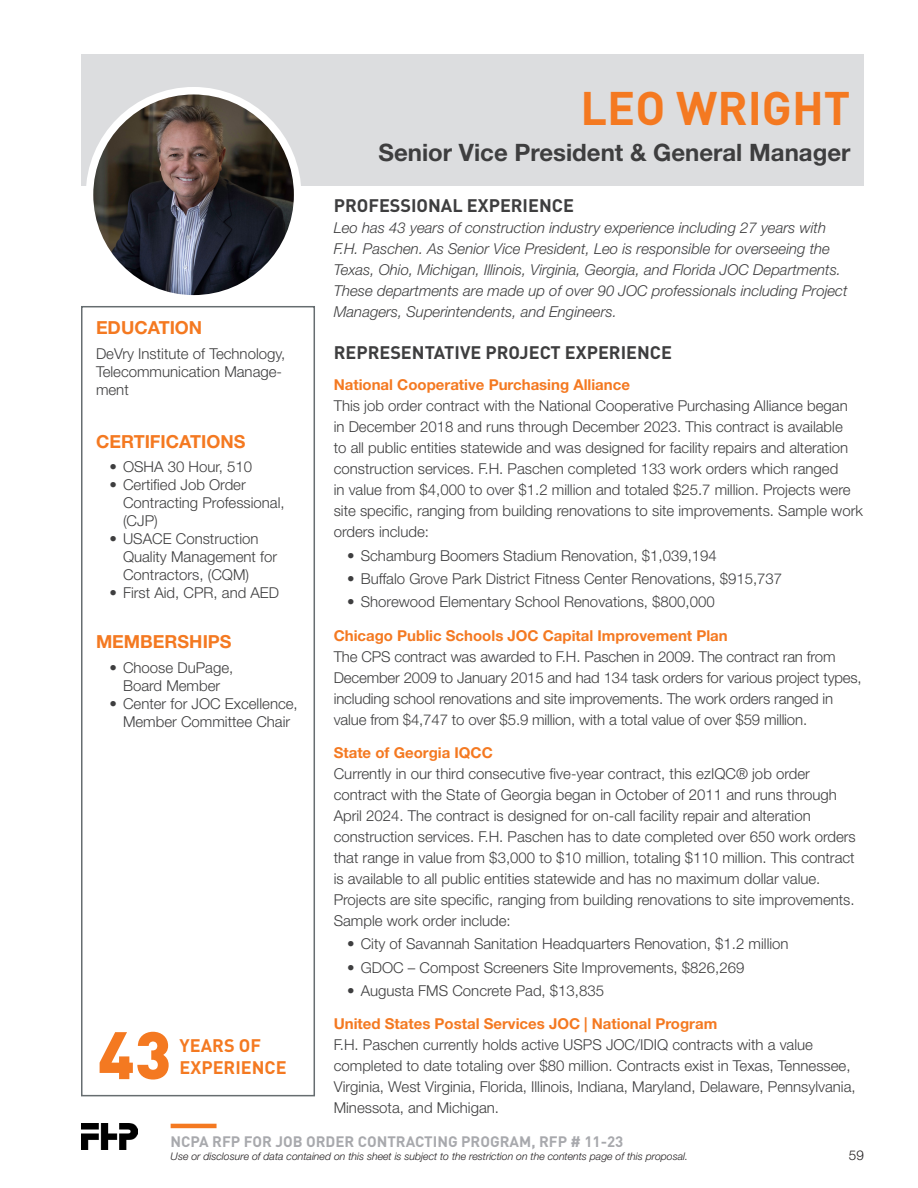
<style>
.page{position:relative;width:918px;height:1188px;background:#fff}
.page>*{position:absolute;margin:0;border:0;box-sizing:border-box;transform-origin:0 0}
.Years_Exp{font:900 66px "DIN";color:#f47921}
.Resume_Name{font:700 46.5px "DIN";color:#f47921}
.Resume_Title{font:700 24px "Helvetica Neue LT Std";color:#3e3e3f}
.Headers{font:700 18px "DIN";color:#3e3e3f}
.Side_Bar_Header{font:700 18px "Helvetica Neue LT Std";color:#f47921}
.Years_of_Experience{font:700 18px/21.6px "DIN";color:#f47921}
.Resume_Body_Copy{font:300 15px/21px "Helvetica Neue LT Std";color:#3e3e3f}
.Experience_Body_Copy{font:italic 300 15px/21px "Helvetica Neue LT Std";color:#3e3e3f}
.Project_Name{font:700 15px "Helvetica Neue LT Std";color:#f47921}
.Side_Bar_Body_Copy{font:300 15px/18px "Helvetica Neue LT Std";color:#3e3e3f}
.t1{font:700 15px "DIN";color:#a8a9ad}
.t2{font:300 13.5px "Helvetica Neue LT Std";color:#231f20}
.t3{font:italic 300 10.5px "Helvetica Neue LT Std";color:#231f20}
</style>
<div class="page">
<img style="left:81px;top:1124px;width:56px;height:26px">
<hr style="left:171px;top:1124px;width:46px;height:4px;background:#f47921">
<div style="left:81px;top:306px;width:234px;height:790px;border:2px solid #666d70"></div>
<div style="left:81px;top:54px;width:783px;height:132px;background:#dcdddf"></div>
<img style="left:90px;top:91px;width:208px;height:208px;border-radius:104px">
<div style="left:86px;top:87px;width:215px;height:216px;border:8px solid #fff;border-radius:50%"></div>
<p class="Side_Bar_Header" style="left:96px;top:316px;width:108px">EDUCATION</p>
<p class="Side_Bar_Body_Copy" style="left:96px;top:344px;width:191px">DeVry Institute of Technology,<br>Telecommunication Manage&shy;ment</p>
<p class="Side_Bar_Header" style="left:96px;top:430px;width:151px">CERTIFICATIONS</p>
<p class="Resume_Body_Copy" style="left:110px;top:456px;width:144px">• OSHA 30 Hour, 510</p>
<p class="Resume_Body_Copy" style="left:123px;top:476px;width:163px;line-height:18px;text-indent:-14px">• Certified Job Order<br>Contracting Professional, (CJP)</p>
<p class="Resume_Body_Copy" style="left:123px;top:530px;width:156px;line-height:18px;text-indent:-14px">• USACE Construction<br>Quality Management for<br>Contractors, (CQM)</p>
<p class="Resume_Body_Copy" style="left:110px;top:582px;width:171px">• First Aid, CPR, and AED</p>
<p class="Side_Bar_Header" style="left:96px;top:631px;width:137px">MEMBERSHIPS</p>
<p class="Resume_Body_Copy" style="left:110px;top:658px;width:125px;line-height:18px;text-align:center">• Choose DuPage,<br>Board Member</p>
<p class="Resume_Body_Copy" style="left:110px;top:694px;width:190px;line-height:18px;text-align:center">• Center for JOC Excellence,<br>Member Committee Chair</p>
<p class="Years_Exp" style="left:98px;top:1011px;width:75px">43</p>
<p class="Years_of_Experience" style="left:180px;top:1034px;width:108px">YEARS OF<br>EXPERIENCE</p>
<p class="Resume_Name" style="left:581px;top:78px;width:271px">LEO WRIGHT</p>
<p class="Resume_Title" style="left:379px;top:138px;width:473px">Senior Vice President &amp; General Manager</p>
<p class="Headers" style="left:334px;top:194px;width:242px">PROFESSIONAL EXPERIENCE</p>
<p class="Experience_Body_Copy" style="left:334px;top:217px;width:515px">Leo has 43 years of construction industry experience including 27 years with F.H. Paschen. As Senior Vice President, Leo is responsible for overseeing the Texas, Ohio, Michigan, Illinois, Virginia, Georgia, and Florida JOC Departments.<br>These departments are made up of over 90 JOC professionals including Project</p>
<p class="Experience_Body_Copy" style="left:334px;top:301px;width:285px">Managers, Superintendents, and Engineers.</p>
<p class="Headers" style="left:334px;top:341px;width:340px">REPRESENTATIVE PROJECT EXPERIENCE</p>
<p class="Project_Name" style="left:334px;top:376px;width:298px">National Cooperative Purchasing Alliance</p>
<p class="Resume_Body_Copy" style="left:334px;top:395px;width:531px">This job order contract with the National Cooperative Purchasing Alliance began<br>in December 2018 and runs through December 2023. This contract is available<br>to all public entities statewide and was designed for facility repairs and alteration construction services. F.H. Paschen completed 133 work orders which ranged<br>in value from $4,000 to over $1.2 million and totaled $25.7 million. Projects were site specific, ranging from building renovations to site improvements. Sample work orders include:</p>
<p class="Resume_Body_Copy" style="left:347px;top:544px;width:371px">• Schamburg Boomers Stadium Renovation, $1,039,194</p>
<p class="Resume_Body_Copy" style="left:347px;top:568px;width:437px">• Buffalo Grove Park District Fitness Center Renovations, $915,737</p>
<p class="Resume_Body_Copy" style="left:347px;top:591px;width:369px">• Shorewood Elementary School Renovations, $800,000</p>
<p class="Project_Name" style="left:334px;top:626px;width:396px">Chicago Public Schools JOC Capital Improvement Plan</p>
<p class="Resume_Body_Copy" style="left:334px;top:645px;width:530px">The CPS contract was awarded to F.H. Paschen in 2009. The contract ran from December 2009 to January 2015 and had 134 task orders for various project types, including school renovations and site improvements. The work orders ranged in value from $4,747 to over $5.9 million, with a total value of over $59 million.</p>
<p class="Project_Name" style="left:334px;top:744px;width:161px">State of Georgia IQCC</p>
<p class="Resume_Body_Copy" style="left:334px;top:763px;width:524px">Currently in our third consecutive five-year contract, this ezIQC® job order contract with the State of Georgia began in October of 2011 and runs through April 2024. The contract is designed for on-call facility repair and alteration construction services. F.H. Paschen has to date completed over 650 work orders that range in value from $3,000 to $10 million, totaling $110 million. This contract is available to all public entities statewide and has no maximum dollar value.<br>Projects are site specific, ranging from building renovations to site improvements.<br>Sample work order include:</p>
<p class="Resume_Body_Copy" style="left:347px;top:933px;width:443px">• City of Savannah Sanitation Headquarters Renovation, $1.2 million</p>
<p class="Resume_Body_Copy" style="left:347px;top:956px;width:399px">• GDOC – Compost Screeners Site Improvements, $826,269</p>
<p class="Resume_Body_Copy" style="left:347px;top:980px;width:258px">• Augusta FMS Concrete Pad, $13,835</p>
<p class="Project_Name" style="left:334px;top:1015px;width:385px">United States Postal Services JOC | National Program</p>
<p class="Resume_Body_Copy" style="left:334px;top:1034px;width:523px">F.H. Paschen currently holds active USPS JOC/IDIQ contracts with a value completed to date totaling over $80 million. Contracts exist in Texas, Tennessee, Virginia, West Virginia, Florida, Illinois, Indiana, Maryland, Delaware, Pennsylvania, Minessota, and Michigan.</p>
<p class="t1" style="left:171px;top:1132px;width:454px">NCPA RFP FOR JOB ORDER CONTRACTING PROGRAM, RFP # 11-23</p>
<p class="t3" style="left:171px;top:1150px;width:519px">Use or disclosure of data contained on this sheet is subject to the restriction on the contents page of this proposal.</p>
<p class="t2" style="left:849px;top:1147px;width:17px">59</p>
</div>
